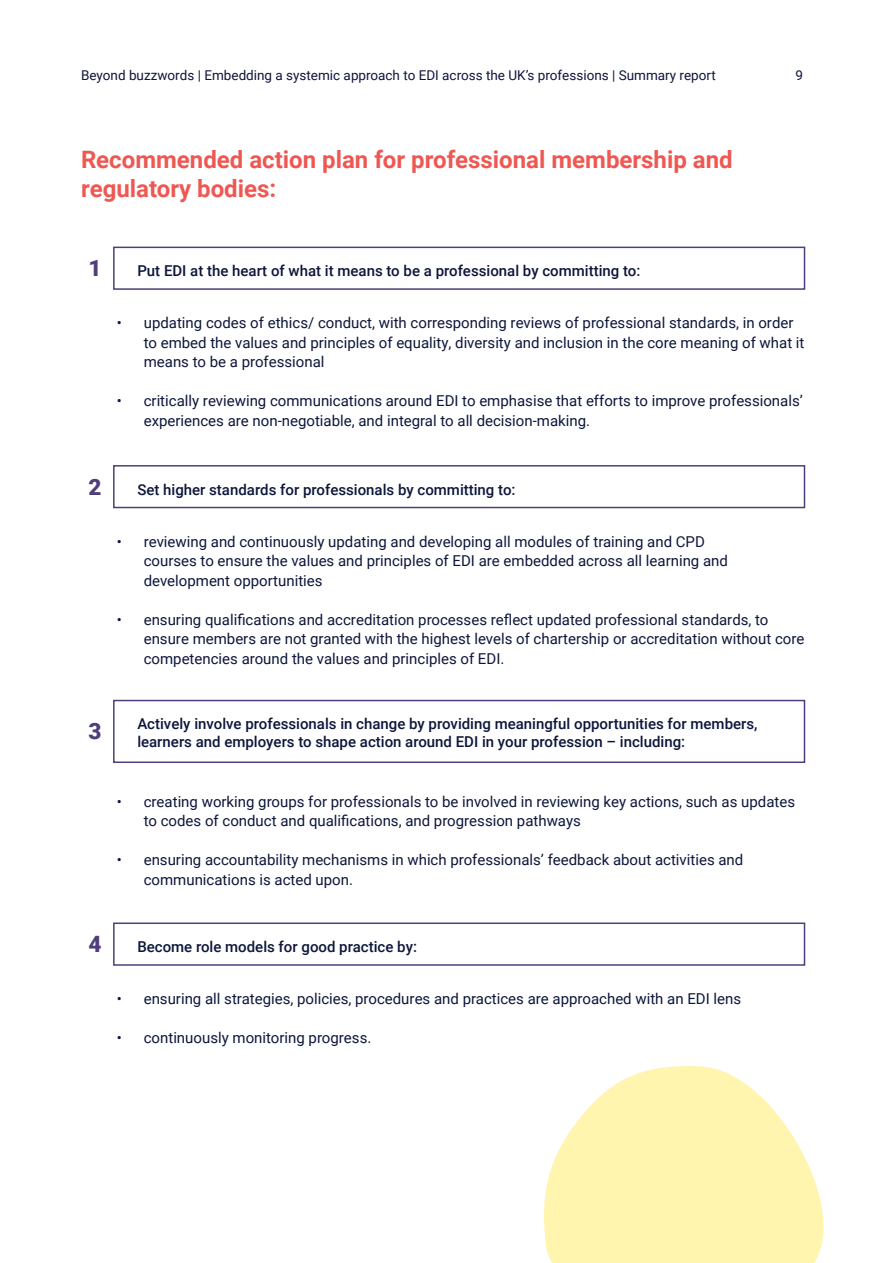
<style>
.page{position:relative;width:893px;height:1263px;background:#fff}
.page>*{position:absolute;margin:0;border:0;box-sizing:border-box;transform-origin:0 0}
.t1{font:700 24px/28.8px "Roboto";color:#ef5752}
.t2{font:900 22.5px "Roboto";color:#503e7c}
.t3{font:15px/19.5px "Roboto";color:#0d163b}
.t4{font:500 15px/18px "Roboto";color:#0d163b}
.t5{font:13.5px "Roboto";color:#0d163b}
</style>
<div class="page">
<svg style="left:544px;top:1066px;width:280px;height:197px;fill:#fff5ae"></svg>
<div style="left:113px;top:247px;width:692px;height:43px;border:2px solid #503e7c"></div>
<div style="left:113px;top:465px;width:692px;height:43px;border:2px solid #503e7c"></div>
<div style="left:113px;top:700px;width:692px;height:63px;border:2px solid #503e7c"></div>
<div style="left:113px;top:922px;width:692px;height:44px;border:2px solid #503e7c"></div>
<p class="t5" style="left:81px;top:65px;width:636px">Beyond buzzwords | Embedding a systemic approach to EDI across the UK’s professions | Summary report</p>
<p class="t5" style="left:795px;top:65px;width:9px">9</p>
<p class="t1" style="left:81px;top:144px;width:653px">Recommended action plan for professional membership and regulatory bodies:</p>
<p class="t2" style="left:89px;top:252px;width:15px">1</p>
<p class="t4" style="left:137px;top:261px;width:505px">Put EDI at the heart of what it means to be a professional by committing to:</p>
<p class="t3" style="left:144px;top:312px;width:662px;text-indent:-27px">• updating codes of ethics/ conduct, with corresponding reviews of professional standards, in order to embed the values and principles of equality, diversity and inclusion in the core meaning of what it means to be a professional</p>
<p class="t3" style="left:144px;top:390px;width:660px;text-indent:-27px">• critically reviewing communications around EDI to emphasise that efforts to improve professionals’ experiences are non-negotiable, and integral to all decision-making.</p>
<p class="t2" style="left:89px;top:471px;width:15px">2</p>
<p class="t4" style="left:137px;top:480px;width:380px">Set higher standards for professionals by committing to:</p>
<p class="t3" style="left:144px;top:531px;width:586px;text-indent:-27px">• reviewing and continuously updating and developing all modules of training and CPD courses to ensure the values and principles of EDI are embedded across all learning and development opportunities</p>
<p class="t3" style="left:144px;top:609px;width:662px;text-indent:-27px">• ensuring qualifications and accreditation processes reflect updated professional standards, to ensure members are not granted with the highest levels of chartership or accreditation without core competencies around the values and principles of EDI.</p>
<p class="t2" style="left:89px;top:716px;width:15px">3</p>
<p class="t4" style="left:137px;top:714px;width:622px">Actively involve professionals in change by providing meaningful opportunities for members, learners and employers to shape action around EDI in your profession – including:</p>
<p class="t3" style="left:144px;top:791px;width:653px;text-indent:-27px">• creating working groups for professionals to be involved in reviewing key actions, such as updates to codes of conduct and qualifications, and progression pathways</p>
<p class="t3" style="left:144px;top:850px;width:601px;text-indent:-27px">• ensuring accountability mechanisms in which professionals’ feedback about activities and communications is acted upon.</p>
<p class="t2" style="left:89px;top:928px;width:15px">4</p>
<p class="t4" style="left:137px;top:937px;width:281px">Become role models for good practice by:</p>
<p class="t3" style="left:117px;top:988px;width:626px">• ensuring all strategies, policies, procedures and practices are approached with an EDI lens</p>
<p class="t3" style="left:117px;top:1027px;width:256px">• continuously monitoring progress.</p>
</div>
